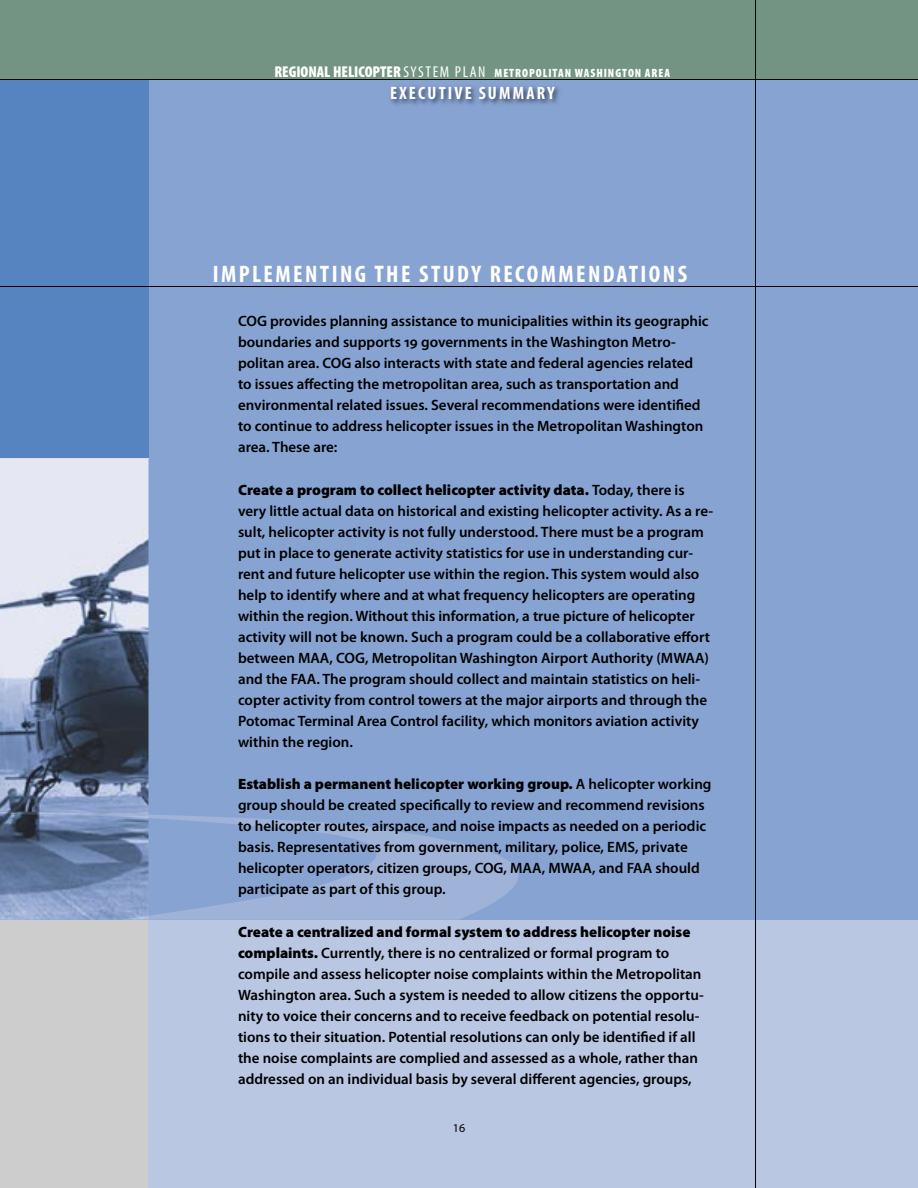
<style>
.page{position:relative;width:918px;height:1188px;background:#fff}
.page>*{position:absolute;margin:0;border:0;box-sizing:border-box;transform-origin:0 0}
.t1{font:700 condensed 24px "Myriad Pro";letter-spacing:.1em;color:#fff}
.t2{font:700 condensed 18px "Myriad Pro";letter-spacing:.12em;color:#fff}
.t3{font:600 15px/21px "Myriad Pro";color:#000}
.t4{font:900 condensed 12px "Myriad Pro";letter-spacing:.08em;color:#fff}
.t5{font:12px "Myriad Pro";color:#000}
.s1{font-size:15.75px}
.s2{font-weight:400;font-size:15.75px}
.s3{font-weight:900}
</style>
<div class="page">
<div style="left:0;top:914px;width:918px;height:274px;background:#bac7e2"></div>
<div style="left:0;top:911px;width:148px;height:277px;background:#cdcdcd"></div>
<div style="left:0;top:0;width:918px;height:920px;background:#87a3d1"></div>
<div style="left:0;top:75px;width:149px;height:384px;background:#5584c0"></div>
<div style="left:0;top:0;width:918px;height:80px;background:#739482"></div>
<img style="left:390px;top:85px;width:169px;height:20px">
<img style="left:0;top:460px;width:148px;height:352px">
<img style="left:0;top:459px;width:148px;height:1px">
<svg style="left:148px;top:815px;width:371px;height:105px"></svg>
<img style="left:0;top:812px;width:148px;height:108px">
<hr style="left:0;top:287px;width:918px;height:1px;background:#000">
<hr style="left:755px;top:0;width:1px;height:1188px;background:#000">
<hr style="left:0;top:79px;width:918px;height:1px;background:#000">
<p class="t4" style="left:274px;top:66px;width:397px"><span class="s1">REGIONAL HELICOPTER</span> <span class="s2">SYSTEM PLAN</span> METROPOLITAN WASHINGTON AREA</p>
<p class="t2" style="left:390px;top:83px;width:166px">EXECUTIVE SUMMARY</p>
<h1 class="t1" style="left:213px;top:261px;width:476px">IMPLEMENTING THE STUDY RECOMMENDATIONS</h1>
<p class="t3" style="left:238px;top:311px;width:472px">COG provides planning assistance to municipalities within its geographic boundaries and supports 19 governments in the Washington Metro&shy;politan area. COG also interacts with state and federal agencies related to issues affecting the metropolitan area, such as transportation and environmental related issues. Several recommendations were identified to continue to address helicopter issues in the Metropolitan Washington area. These are:</p>
<p class="t3" style="left:238px;top:480px;width:477px"><span class="s3">Create a program to collect helicopter activity data.</span> Today, there is very little actual data on historical and existing helicopter activity. As a re&shy;sult, helicopter activity is not fully understood. There must be a program put in place to generate activity statistics for use in understanding cur&shy;rent and future helicopter use within the region. This system would also help to identify where and at what frequency helicopters are operating within the region. Without this information, a true picture of helicopter activity will not be known. Such a program could be a collaborative effort between MAA, COG, Metropolitan Washington Airport Authority (MWAA) and the FAA. The program should collect and maintain statistics on heli&shy;copter activity from control towers at the major airports and through the Potomac Terminal Area Control facility, which monitors aviation activity within the region.</p>
<p class="t3" style="left:238px;top:774px;width:475px"><span class="s3">Establish a permanent helicopter working group.</span> A helicopter working group should be created specifically to review and recommend revisions to helicopter routes, airspace, and noise impacts as needed on a periodic basis. Representatives from government, military, police, EMS, private helicopter operators, citizen groups, COG, MAA, MWAA, and FAA should participate as part of this group.</p>
<p class="t3" style="left:238px;top:922px;width:467px"><span class="s3">Create a centralized and formal system to address helicopter noise complaints.</span> Currently, there is no centralized or formal program to compile and assess helicopter noise complaints within the Metropolitan Washington area. Such a system is needed to allow citizens the opportu&shy;nity to voice their concerns and to receive feedback on potential resolu&shy;tions to their situation. Potential resolutions can only be identified if all the noise complaints are complied and assessed as a whole, rather than addressed on an individual basis by several different agencies, groups,</p>
<p class="t5" style="left:453px;top:1122px;width:14px">16</p>
</div>
